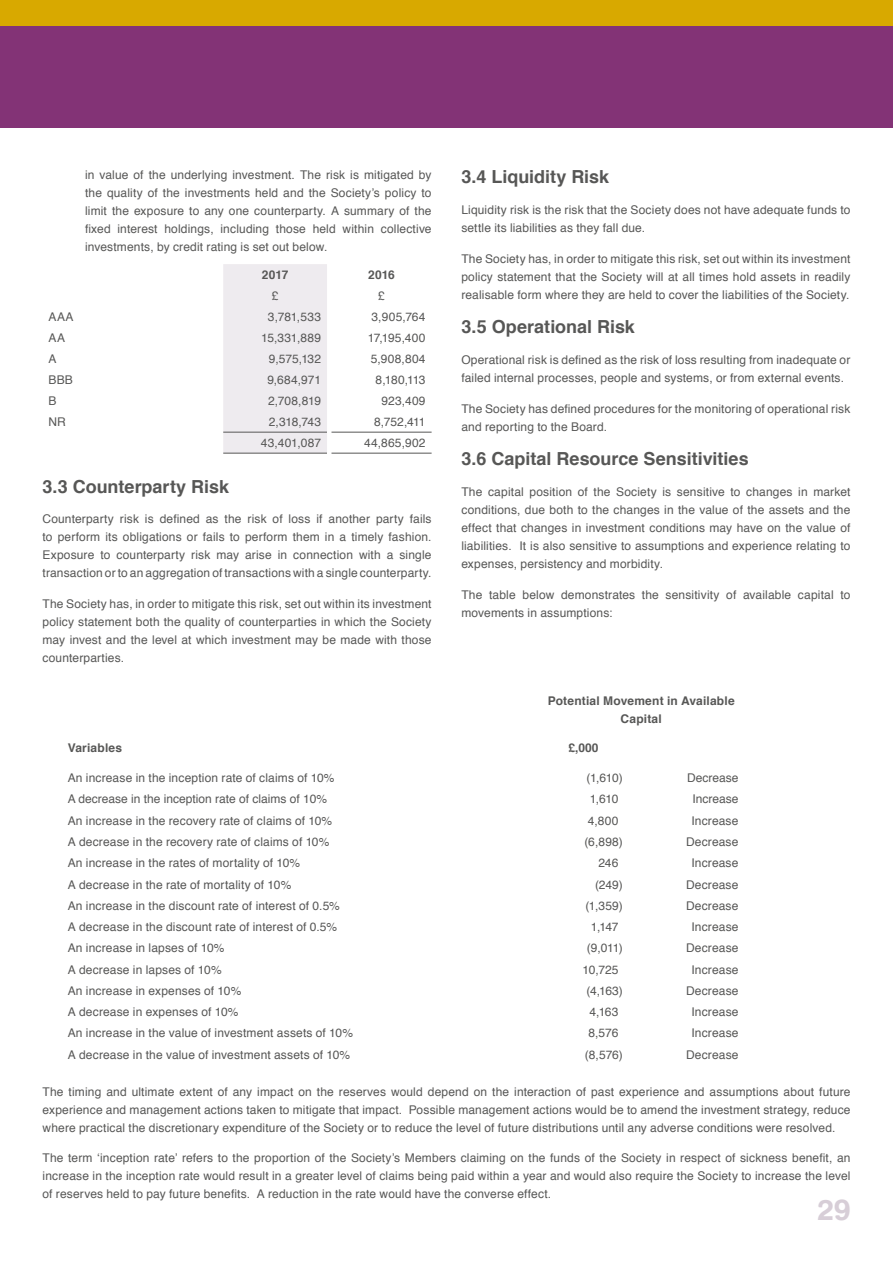
<style>
.page{position:relative;width:893px;height:1263px;background:#fff}
.page>*{position:absolute;margin:0;border:0;box-sizing:border-box;transform-origin:0 0}
.t1{font:30px "Harabara";color:#d7ced7}
.t2{font:700 18px "Helvetica";letter-spacing:-.005em;color:#575756}
.t3{font:12px/18px "Helvetica";letter-spacing:.01em;color:#575756;text-align:justify}
.t4{font:700 12px/18px "Helvetica";letter-spacing:.015em;color:#575756;text-align:center}
</style>
<div class="page">
<div style="left:0;top:26px;width:893px;height:102px;background:#833376"></div>
<div style="left:0;top:0;width:893px;height:26px;background:#d8a900"></div>
<div style="left:223px;top:264px;width:104px;height:189px;background:#eeebef"></div>
<hr style="left:223px;top:432px;width:104px;height:1px;background:#575756">
<hr style="left:223px;top:453px;width:104px;height:1px;background:#575756">
<hr style="left:331px;top:432px;width:101px;height:1px;background:#575756">
<hr style="left:331px;top:453px;width:101px;height:1px;background:#575756">
<p class="t3" style="left:85px;top:166px;width:348px">in value of the underlying investment. The risk is mitigated by the quality of the investments held and the Society’s policy to limit the exposure to any one counterparty. A summary of the fixed interest holdings, including those held within collective investments, by credit rating is set out below.</p>
<p class="t4" style="left:262px;top:266px;width:28px">2017</p>
<p class="t4" style="left:368px;top:266px;width:28px">2016</p>
<p class="t3" style="left:272px;top:287px;width:8px">£</p>
<p class="t3" style="left:378px;top:287px;width:8px">£</p>
<p class="t3" style="left:49px;top:308px;width:26px">AAA</p>
<p class="t3" style="left:268px;top:308px;width:55px">3,781,533</p>
<p class="t3" style="left:372px;top:308px;width:56px">3,905,764</p>
<p class="t3" style="left:49px;top:329px;width:18px">AA</p>
<p class="t3" style="left:261px;top:329px;width:61px">15,331,889</p>
<p class="t3" style="left:368px;top:329px;width:59px">17,195,400</p>
<p class="t3" style="left:49px;top:350px;width:10px">A</p>
<p class="t3" style="left:269px;top:350px;width:54px">9,575,132</p>
<p class="t3" style="left:371px;top:350px;width:56px">5,908,804</p>
<p class="t3" style="left:49px;top:371px;width:26px">BBB</p>
<p class="t3" style="left:267px;top:371px;width:55px">9,684,971</p>
<p class="t3" style="left:376px;top:371px;width:51px">8,180,113</p>
<p class="t3" style="left:49px;top:392px;width:10px">B</p>
<p class="t3" style="left:268px;top:392px;width:54px">2,708,819</p>
<p class="t3" style="left:381px;top:392px;width:46px">923,409</p>
<p class="t3" style="left:49px;top:413px;width:19px">NR</p>
<p class="t3" style="left:269px;top:413px;width:54px">2,318,743</p>
<p class="t3" style="left:374px;top:413px;width:53px">8,752,411</p>
<p class="t3" style="left:261px;top:434px;width:62px">43,401,087</p>
<p class="t3" style="left:364px;top:434px;width:63px">44,865,902</p>
<h2 class="t2" style="left:43px;top:472px;width:188px">3.3 Counterparty Risk</h2>
<p class="t3" style="left:43px;top:510px;width:391px">Counterparty risk is defined as the risk of loss if another party fails to perform its obligations or fails to perform them in a timely fashion.<br>Exposure to counterparty risk may arise in connection with a single transaction or to an aggregation of transactions with a single counterparty.</p>
<p class="t3" style="left:43px;top:595px;width:391px">The Society has, in order to mitigate this risk, set out within its investment policy statement both the quality of counterparties in which the Society may invest and the level at which investment may be made with those counterparties.</p>
<h2 class="t2" style="left:461px;top:163px;width:149px">3.4 Liquidity Risk</h2>
<p class="t3" style="left:461px;top:201px;width:391px">Liquidity risk is the risk that the Society does not have adequate funds to settle its liabilities as they fall due.</p>
<p class="t3" style="left:461px;top:250px;width:391px">The Society has, in order to mitigate this risk, set out within its investment policy statement that the Society will at all times hold assets in readily realisable form where they are held to cover the liabilities of the Society.</p>
<h2 class="t2" style="left:461px;top:312px;width:175px">3.5 Operational Risk</h2>
<p class="t3" style="left:461px;top:351px;width:391px">Operational risk is defined as the risk of loss resulting from inadequate or failed internal processes, people and systems, or from external events.</p>
<p class="t3" style="left:461px;top:400px;width:391px">The Society has defined procedures for the monitoring of operational risk and reporting to the Board.</p>
<h2 class="t2" style="left:461px;top:444px;width:289px">3.6 Capital Resource Sensitivities</h2>
<p class="t3" style="left:461px;top:483px;width:391px">The capital position of the Society is sensitive to changes in market conditions, due both to the changes in the value of the assets and the effect that changes in investment conditions may have on the value of liabilities. It is also sensitive to assumptions and experience relating to expenses, persistency and morbidity.</p>
<p class="t3" style="left:461px;top:586px;width:391px">The table below demonstrates the sensitivity of available capital to movements in assumptions:</p>
<p class="t4" style="left:548px;top:692px;width:188px">Potential Movement in Available<br>Capital</p>
<p class="t4" style="left:68px;top:739px;width:56px">Variables</p>
<p class="t4" style="left:568px;top:739px;width:32px">£,000</p>
<p class="t3" style="left:68px;top:769px;width:268px">An increase in the inception rate of claims of 10%</p>
<p class="t3" style="left:587px;top:769px;width:38px">(1,610)</p>
<p class="t3" style="left:687px;top:769px;width:53px">Decrease</p>
<p class="t3" style="left:68px;top:791px;width:261px">A decrease in the inception rate of claims of 10%</p>
<p class="t3" style="left:590px;top:791px;width:30px">1,610</p>
<p class="t3" style="left:692px;top:791px;width:48px">Increase</p>
<p class="t3" style="left:68px;top:812px;width:266px">An increase in the recovery rate of claims of 10%</p>
<p class="t3" style="left:588px;top:812px;width:32px">4,800</p>
<p class="t3" style="left:691px;top:812px;width:49px">Increase</p>
<p class="t3" style="left:68px;top:833px;width:263px">A decrease in the recovery rate of claims of 10%</p>
<p class="t3" style="left:584px;top:833px;width:40px">(6,898)</p>
<p class="t3" style="left:686px;top:833px;width:54px">Decrease</p>
<p class="t3" style="left:68px;top:854px;width:234px">An increase in the rates of mortality of 10%</p>
<p class="t3" style="left:598px;top:854px;width:22px">246</p>
<p class="t3" style="left:691px;top:854px;width:49px">Increase</p>
<p class="t3" style="left:68px;top:876px;width:225px">A decrease in the rate of mortality of 10%</p>
<p class="t3" style="left:595px;top:876px;width:29px">(249)</p>
<p class="t3" style="left:686px;top:876px;width:54px">Decrease</p>
<p class="t3" style="left:68px;top:897px;width:274px">An increase in the discount rate of interest of 0.5%</p>
<p class="t3" style="left:585px;top:897px;width:39px">(1,359)</p>
<p class="t3" style="left:686px;top:897px;width:54px">Decrease</p>
<p class="t3" style="left:68px;top:918px;width:271px">A decrease in the discount rate of interest of 0.5%</p>
<p class="t3" style="left:591px;top:918px;width:29px">1,147</p>
<p class="t3" style="left:691px;top:918px;width:49px">Increase</p>
<p class="t3" style="left:68px;top:939px;width:158px">An increase in lapses of 10%</p>
<p class="t3" style="left:587px;top:939px;width:37px">(9,011)</p>
<p class="t3" style="left:686px;top:939px;width:54px">Decrease</p>
<p class="t3" style="left:68px;top:961px;width:155px">A decrease in lapses of 10%</p>
<p class="t3" style="left:582px;top:961px;width:38px">10,725</p>
<p class="t3" style="left:691px;top:961px;width:49px">Increase</p>
<p class="t3" style="left:68px;top:982px;width:175px">An increase in expenses of 10%</p>
<p class="t3" style="left:586px;top:982px;width:38px">(4,163)</p>
<p class="t3" style="left:686px;top:982px;width:54px">Decrease</p>
<p class="t3" style="left:68px;top:1003px;width:172px">A decrease in expenses of 10%</p>
<p class="t3" style="left:590px;top:1003px;width:30px">4,163</p>
<p class="t3" style="left:691px;top:1003px;width:49px">Increase</p>
<p class="t3" style="left:68px;top:1024px;width:287px">An increase in the value of investment assets of 10%</p>
<p class="t3" style="left:588px;top:1024px;width:32px">8,576</p>
<p class="t3" style="left:691px;top:1024px;width:49px">Increase</p>
<p class="t3" style="left:68px;top:1046px;width:284px">A decrease in the value of investment assets of 10%</p>
<p class="t3" style="left:585px;top:1046px;width:39px">(8,576)</p>
<p class="t3" style="left:686px;top:1046px;width:54px">Decrease</p>
<p class="t3" style="left:43px;top:1083px;width:809px">The timing and ultimate extent of any impact on the reserves would depend on the interaction of past experience and assumptions about future experience and management actions taken to mitigate that impact. Possible management actions would be to amend the investment strategy, reduce where practical the discretionary expenditure of the Society or to reduce the level of future distributions until any adverse conditions were resolved.</p>
<p class="t3" style="left:43px;top:1149px;width:809px">The term ‘inception rate’ refers to the proportion of the Society’s Members claiming on the funds of the Society in respect of sickness benefit, an increase in the inception rate would result in a greater level of claims being paid within a year and would also require the Society to increase the level of reserves held to pay future benefits. A reduction in the rate would have the converse effect.</p>
<h1 class="t1" style="left:818px;top:1195px;width:33px">29</h1>
</div>
